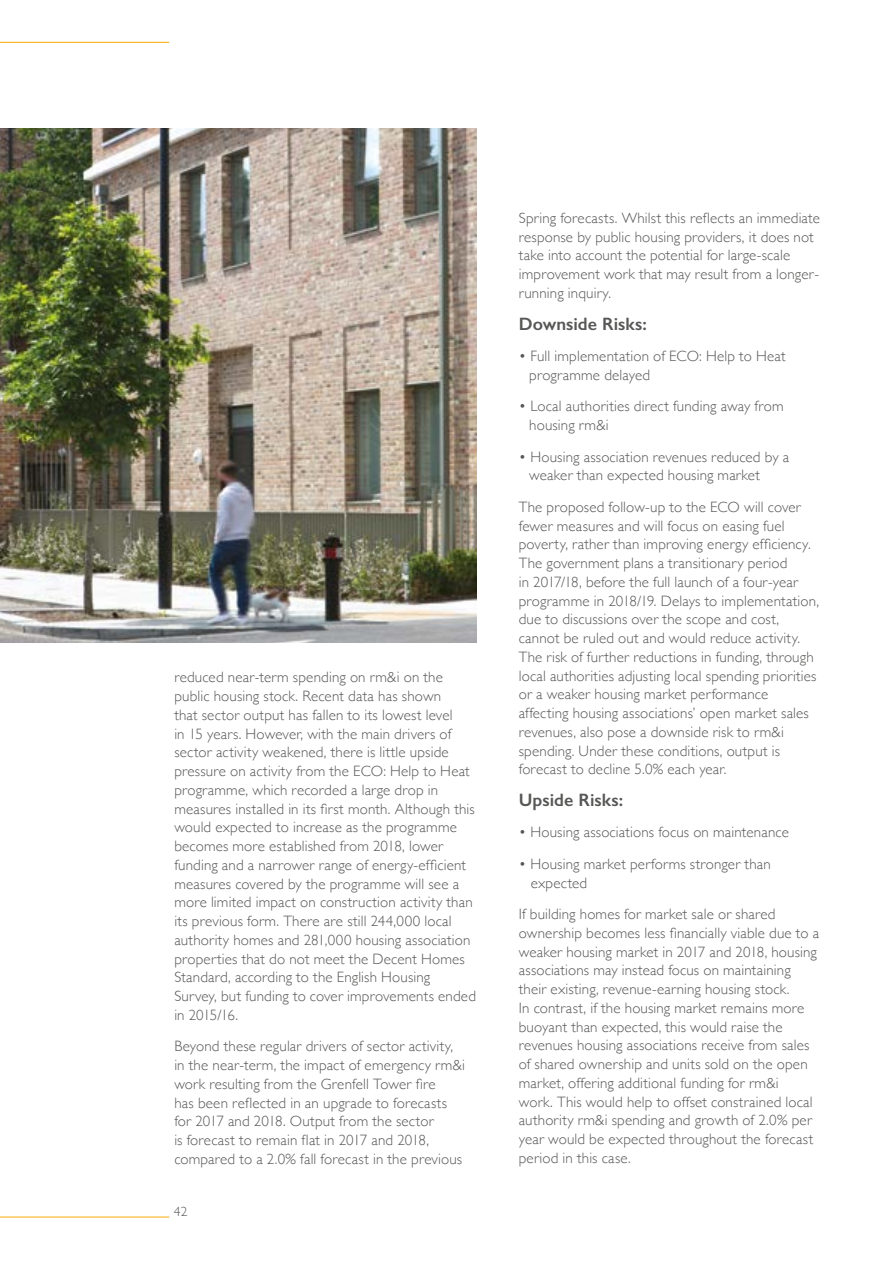
<style>
.page{position:relative;width:893px;height:1263px;background:#fff}
.page>*{position:absolute;margin:0;border:0;box-sizing:border-box;transform-origin:0 0}
.t1{font:600 18px "Gill Sans";color:#575756}
.t2{font:300 15px/18.8px "Gill Sans";letter-spacing:.01em;color:#575756}
.t3{font:300 13.5px "Gill Sans";color:#575756}
</style>
<div class="page">
<hr style="left:0;top:42px;width:169px;height:1px;background:#f8a800">
<hr style="left:0;top:1217px;width:169px;height:1px;background:#f8a800">
<img style="left:0;top:128px;width:476px;height:514px">
<p class="t2" style="left:174px;top:667px;width:303px">reduced near-term spending on rm&amp;i on the public housing stock. Recent data has shown<br>that sector output has fallen to its lowest level<br>in 15 years. However, with the main drivers of sector activity weakened, there is little upside pressure on activity from the ECO: Help to Heat programme, which recorded a large drop in measures installed in its first month. Although this would expected to increase as the programme becomes more established from 2018, lower funding and a narrower range of energy-efficient measures covered by the programme will see a more limited impact on construction activity than its previous form. There are still 244,000 local authority homes and 281,000 housing association properties that do not meet the Decent Homes Standard, according to the English Housing Survey, but funding to cover improvements ended in 2015/16.</p>
<p class="t2" style="left:174px;top:1036px;width:292px">Beyond these regular drivers of sector activity, in the near-term, the impact of emergency rm&amp;i work resulting from the Grenfell Tower fire<br>has been reflected in an upgrade to forecasts for 2017 and 2018. Output from the sector<br>is forecast to remain flat in 2017 and 2018, compared to a 2.0% fall forecast in the previous</p>
<p class="t3" style="left:174px;top:1201px;width:15px">42</p>
<p class="t2" style="left:519px;top:208px;width:303px">Spring forecasts. Whilst this reflects an immediate response by public housing providers, it does not take into account the potential for large-scale improvement work that may result from a longer&shy;running inquiry.</p>
<p class="t1" style="left:519px;top:312px;width:130px">Downside Risks:</p>
<p class="t2" style="left:529px;top:346px;width:258px;text-indent:-10px">• Full implementation of ECO: Help to Heat programme delayed</p>
<p class="t2" style="left:529px;top:396px;width:256px;text-indent:-10px">• Local authorities direct funding away from housing rm&amp;i</p>
<p class="t2" style="left:529px;top:446px;width:261px;text-indent:-10px">• Housing association revenues reduced by a weaker than expected housing market</p>
<p class="t2" style="left:519px;top:497px;width:302px">The proposed follow-up to the ECO will cover fewer measures and will focus on easing fuel poverty, rather than improving energy efficiency.<br>The government plans a transitionary period<br>in 2017/18, before the full launch of a four-year programme in 2018/19. Delays to implementation, due to discussions over the scope and cost, cannot be ruled out and would reduce activity.<br>The risk of further reductions in funding, through local authorities adjusting local spending priorities or a weaker housing market performance affecting housing associations’ open market sales revenues, also pose a downside risk to rm&amp;i spending. Under these conditions, output is forecast to decline 5.0% each year.</p>
<p class="t1" style="left:519px;top:789px;width:106px">Upside Risks:</p>
<p class="t2" style="left:519px;top:822px;width:272px">• Housing associations focus on maintenance</p>
<p class="t2" style="left:531px;top:854px;width:242px;text-indent:-12px">• Housing market performs stronger than expected</p>
<p class="t2" style="left:519px;top:904px;width:302px">If building homes for market sale or shared ownership becomes less financially viable due to a weaker housing market in 2017 and 2018, housing associations may instead focus on maintaining their existing, revenue-earning housing stock.<br>In contrast, if the housing market remains more buoyant than expected, this would raise the revenues housing associations receive from sales of shared ownership and units sold on the open market, offering additional funding for rm&amp;i<br>work. This would help to offset constrained local authority rm&amp;i spending and growth of 2.0% per year would be expected throughout the forecast period in this case.</p>
</div>
